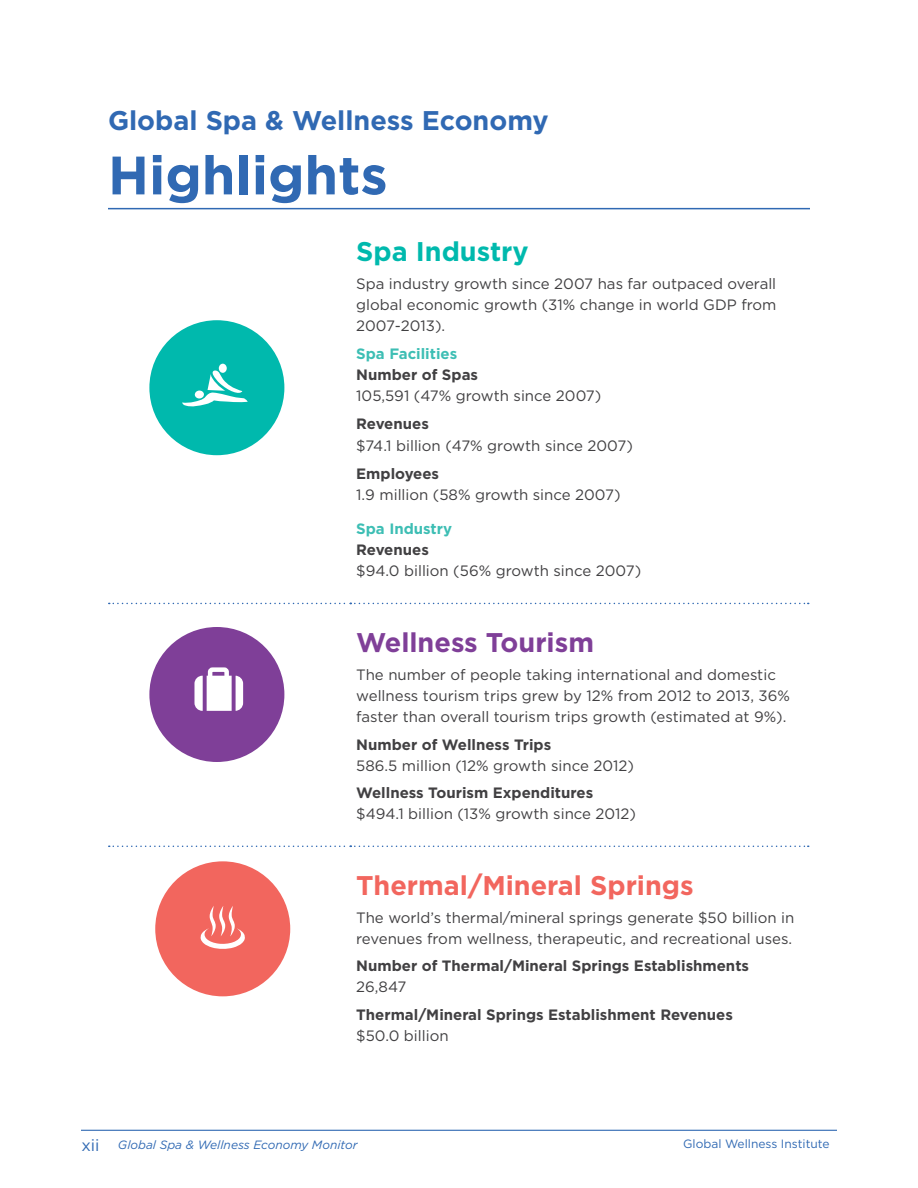
<style>
.page{position:relative;width:918px;height:1188px;background:#fff}
.page>*{position:absolute;margin:0;border:0;box-sizing:border-box;transform-origin:0 0}
.t1{font:700 54px "Gotham";color:#3069b3}
.t2{font:700 27px "Gotham";color:#3069b3}
.t3{font:700 27px "Gotham";color:#f2665e}
.t4{font:700 27px "Gotham";color:#7f3f98}
.t5{font:700 27px "Gotham";color:#00b9ad}
.t6{font:15px/21px "Gotham";color:#414042}
.t7{font:700 15px "Gotham";color:#414042}
.t8{font:700 15px "Gotham";color:#3dbeb4}
.t9{font:italic 12px "Gotham";color:#3069b3}
.t10{font:12px "Gotham";color:#3069b3}
.s1{font-style:normal;font-size:16.5px}
</style>
<div class="page">
<hr style="left:81px;top:1130px;width:756px;height:1px;background:#3069b3">
<hr style="left:108px;top:208px;width:702px;height:1px;background:#3069b3">
<svg style="left:109px;top:603px;width:700px;height:1px"></svg>
<svg style="left:109px;top:846px;width:700px;height:1px"></svg>
<div style="left:149px;top:320px;width:135px;height:135px;background:#00b9ad;border-radius:50%"></div>
<svg style="left:182px;top:369px;width:66px;height:38px"></svg>
<div style="left:219px;top:364px;width:8px;height:9px;background:#fff;border-radius:50%"></div>
<div style="left:195px;top:390px;width:9px;height:9px;background:#fff;border-radius:50%"></div>
<div style="left:149px;top:627px;width:135px;height:135px;background:#7f3f98;border-radius:50%"></div>
<div style="left:208px;top:667px;width:21px;height:17px;border:4px solid #fff;border-radius:2px"></div>
<svg style="left:194px;top:676px;width:49px;height:35px;background:#e4d7ea"></svg>
<div style="left:155px;top:861px;width:135px;height:135px;background:#f2665e;border-radius:50%"></div>
<svg style="left:200px;top:906px;width:45px;height:43px"></svg>
<h2 class="t2" style="left:108px;top:102px;width:442px">Global Spa &amp; Wellness Economy</h2>
<h1 class="t1" style="left:108px;top:139px;width:281px">Highlights</h1>
<h2 class="t5" style="left:356px;top:234px;width:174px">Spa Industry</h2>
<p class="t6" style="left:356px;top:273px;width:422px;text-align:justify">Spa industry growth since 2007 has far outpaced overall global economic growth (31% change in world GDP from 2007-2013).</p>
<p class="t8" style="left:356px;top:344px;width:103px">Spa Facilities</p>
<p class="t7" style="left:356px;top:365px;width:123px">Number of Spas</p>
<p class="t6" style="left:356px;top:385px;width:247px">105,591 (47% growth since 2007)</p>
<p class="t7" style="left:356px;top:413px;width:74px">Revenues</p>
<p class="t6" style="left:356px;top:435px;width:278px">$74.1 billion (47% growth since 2007)</p>
<p class="t7" style="left:356px;top:464px;width:84px">Employees</p>
<p class="t6" style="left:356px;top:484px;width:266px">1.9 million (58% growth since 2007)</p>
<p class="t8" style="left:356px;top:519px;width:97px">Spa Industry</p>
<p class="t7" style="left:356px;top:540px;width:74px">Revenues</p>
<p class="t6" style="left:356px;top:560px;width:287px">$94.0 billion (56% growth since 2007)</p>
<h2 class="t4" style="left:356px;top:625px;width:239px">Wellness Tourism</h2>
<p class="t6" style="left:356px;top:664px;width:435px">The number of people taking international and domestic wellness tourism trips grew by 12% from 2012 to 2013, 36% faster than overall tourism trips growth (estimated at 9%).</p>
<p class="t7" style="left:356px;top:734px;width:197px">Number of Wellness Trips</p>
<p class="t6" style="left:356px;top:754px;width:279px">586.5 million (12% growth since 2012)</p>
<p class="t7" style="left:356px;top:783px;width:239px">Wellness Tourism Expenditures</p>
<p class="t6" style="left:356px;top:803px;width:281px">$494.1 billion (13% growth since 2012)</p>
<h2 class="t3" style="left:356px;top:867px;width:339px">Thermal/Mineral Springs</h2>
<p class="t6" style="left:356px;top:907px;width:440px">The world’s thermal/mineral springs generate $50 billion in revenues from wellness, therapeutic, and recreational uses.</p>
<p class="t7" style="left:356px;top:956px;width:394px">Number of Thermal/Mineral Springs Establishments</p>
<p class="t6" style="left:356px;top:976px;width:52px">26,847</p>
<p class="t7" style="left:356px;top:1005px;width:378px">Thermal/Mineral Springs Establishment Revenues</p>
<p class="t6" style="left:356px;top:1025px;width:94px">$50.0 billion</p>
<p class="t9" style="left:81px;top:1137px;width:278px"><span class="s1">xii</span> Global Spa &amp; Wellness Economy Monitor</p>
<p class="t10" style="left:683px;top:1136px;width:148px">Global Wellness Institute</p>
</div>
